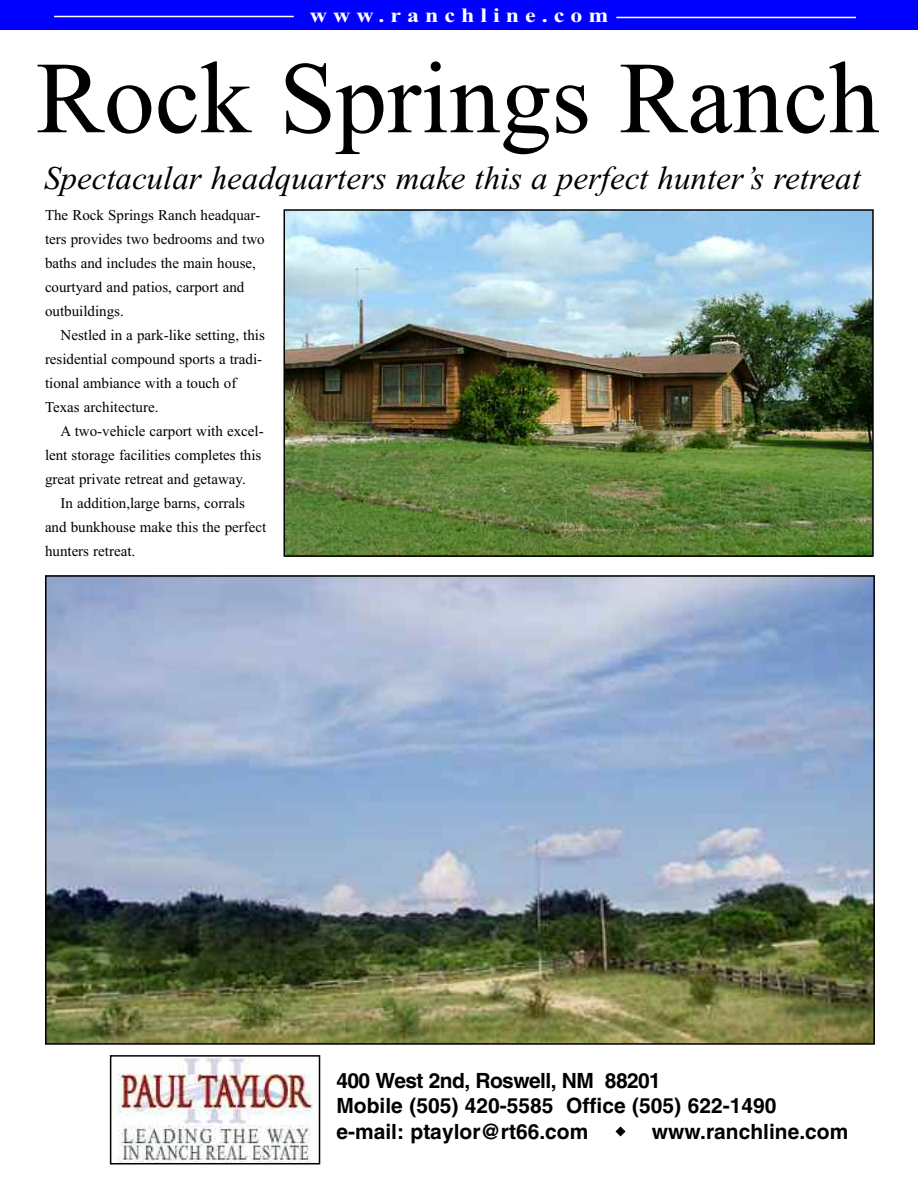
<style>
.page{position:relative;width:918px;height:1188px;background:#fff}
.page>*{position:absolute;margin:0;border:0;box-sizing:border-box;transform-origin:0 0}
.t1{font:102px "Times New Roman";color:#000}
.t2{font:italic 33px "Times New Roman";color:#000}
.t3{font:700 21px/25.7px "Helvetica";color:#000}
.t4{font:700 20.4px "Times New Roman";letter-spacing:.25em;color:#fff;scale:1.18 1}
.t5{font:15px/24px "Times New Roman";color:#000}
</style>
<div class="page">
<div style="left:0;top:0;width:918px;height:30px;background:#00f"></div>
<hr style="left:54px;top:16px;width:240px;height:1px;background:#fff">
<hr style="left:616px;top:17px;width:240px;height:1px;background:#fff">
<img style="left:287px;top:212px;width:584px;height:342px">
<div style="left:284px;top:209px;width:590px;height:348px;border:2px solid #000"></div>
<img style="left:114px;top:1058px;width:199px;height:103px">
<div style="left:110px;top:1055px;width:210px;height:109px;border:2px solid #000"></div>
<img style="left:48px;top:578px;width:824px;height:464px">
<h3 class="t4" style="left:310px;top:3px;width:255px">www.ranchline.com</h3>
<h1 class="t1" style="left:36px;top:37px;width:845px">Rock Springs Ranch</h1>
<h2 class="t2" style="left:44px;top:158px;width:818px">Spectacular headquarters make this a perfect hunter’s retreat</h2>
<p class="t5" style="left:45px;top:203px;width:221px">The Rock Springs Ranch headquar&shy;ters provides two bedrooms and two baths and includes the main house, courtyard and patios, carport and outbuildings.</p>
<p class="t5" style="left:45px;top:323px;width:221px;text-indent:16px">Nestled in a park-like setting, this residential compound sports a tradi&shy;tional ambiance with a touch of<br>Texas architecture.</p>
<p class="t5" style="left:45px;top:419px;width:220px;text-indent:16px">A two-vehicle carport with excel&shy;lent storage facilities completes this great private retreat and getaway.</p>
<p class="t5" style="left:45px;top:491px;width:223px;text-indent:16px">In addition,large barns, corrals and bunkhouse make this the perfect hunters retreat.</p>
<h3 class="t3" style="left:336px;top:1070px;width:441px">400 West 2nd, Roswell, NM 88201<br>Mobile (505) 420-5585 Office (505) 622-1490 e-mail: ptaylor@rt66.com</h3>
<h3 class="t3" style="left:652px;top:1121px;width:198px">www.ranchline.com</h3>
</div>
